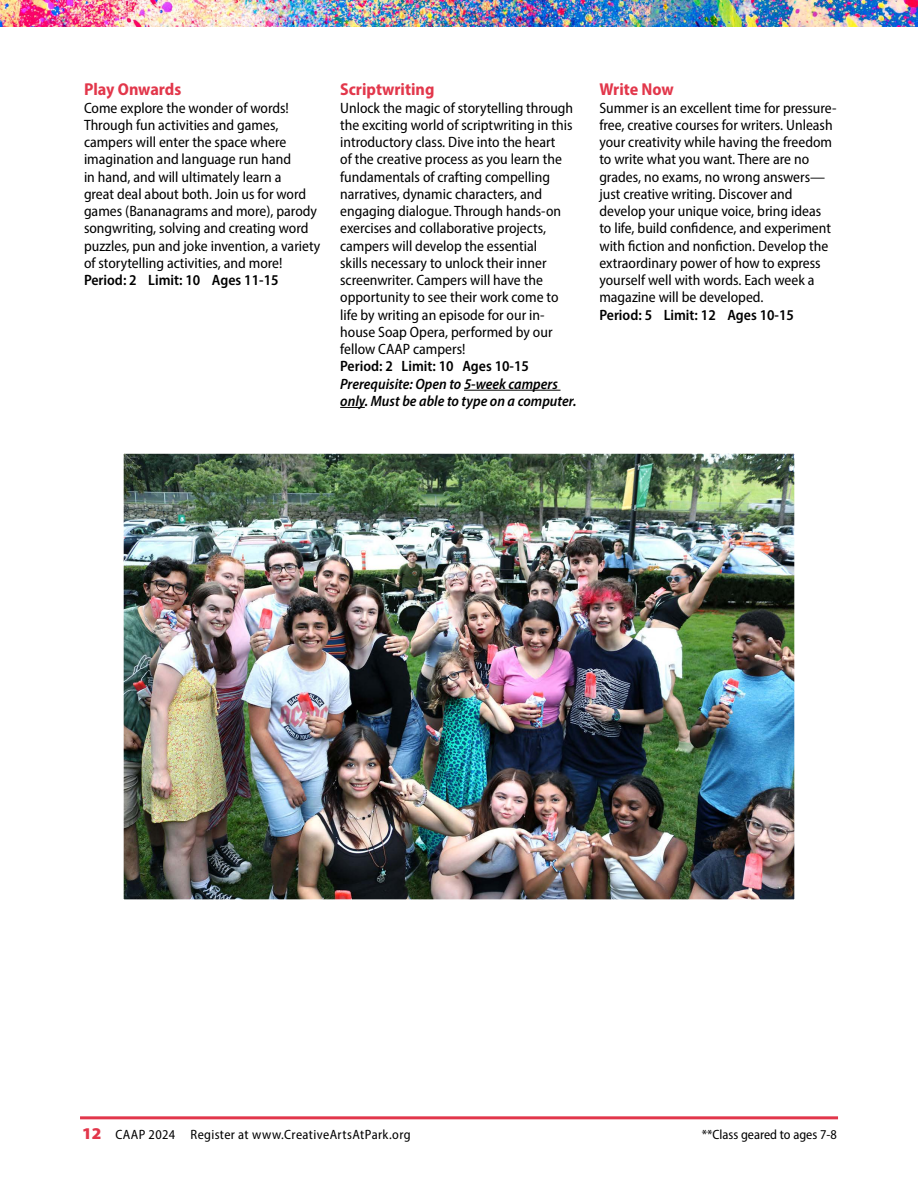
<style>
.page{position:relative;width:918px;height:1188px;background:#fff}
.page>*{position:absolute;margin:0;border:0;box-sizing:border-box;transform-origin:0 0}
.t1{font:700 semi-condensed 17.25px "Myriad Pro";color:#e2374b}
.t2{font:semi-condensed 15px/17.2px "Myriad Pro";color:#000}
.t3{font:600 semi-condensed 15px "Myriad Pro";color:#000}
.t4{font:italic 600 semi-condensed 15px/17.2px "Myriad Pro";color:#000}
.t5{font:semi-condensed 13.5px "Myriad Pro";letter-spacing:.025em;color:#000}
.t6{font:semi-condensed 13.5px "Myriad Pro";color:#000}
.s1{font-weight:900;font-size:16.5px;color:#e2374b}
</style>
<div class="page">
<hr style="left:80px;top:1116px;width:758px;height:3px;background:#e2374b">
<img style="left:0;top:0;width:918px;height:27px">
<hr style="left:464px;top:390px;width:97px;height:1px;background:#000">
<svg style="left:340px;top:407px;width:25px;height:1px"></svg>
<img style="left:124px;top:454px;width:670px;height:445px">
<div style="left:119px;top:449px;width:680px;height:455px;border:4px solid #fff"></div>
<p class="t1" style="left:84px;top:79px;width:99px">Play Onwards</p>
<p class="t2" style="left:84px;top:99px;width:238px">Come explore the wonder of words!<br>Through fun activities and games, campers will enter the space where imagination and language run hand<br>in hand, and will ultimately learn a<br>great deal about both. Join us for word games (Bananagrams and more), parody songwriting, solving and creating word puzzles, pun and joke invention, a variety of storytelling activities, and more!</p>
<p class="t3" style="left:84px;top:271px;width:196px">Period: 2 Limit: 10 Ages 11-15</p>
<p class="t1" style="left:340px;top:79px;width:96px">Scriptwriting</p>
<p class="t2" style="left:340px;top:99px;width:235px">Unlock the magic of storytelling through the exciting world of scriptwriting in this introductory class. Dive into the heart<br>of the creative process as you learn the fundamentals of crafting compelling narratives, dynamic characters, and engaging dialogue. Through hands-on exercises and collaborative projects, campers will develop the essential<br>skills necessary to unlock their inner screenwriter. Campers will have the opportunity to see their work come to life by writing an episode for our in&shy;house Soap Opera, performed by our fellow CAAP campers!</p>
<p class="t3" style="left:340px;top:357px;width:190px">Period: 2 Limit: 10 Ages 10-15</p>
<p class="t4" style="left:340px;top:375px;width:238px">Prerequisite: Open to 5-week campers only. Must be able to type on a computer.</p>
<p class="t1" style="left:599px;top:79px;width:76px">Write Now</p>
<p class="t2" style="left:599px;top:99px;width:239px">Summer is an excellent time for pressure&shy;free, creative courses for writers. Unleash your creativity while having the freedom to write what you want. There are no grades, no exams, no wrong answers— just creative writing. Discover and develop your unique voice, bring ideas to life, build confidence, and experiment with fiction and nonfiction. Develop the extraordinary power of how to express yourself well with words. Each week a magazine will be developed.</p>
<p class="t3" style="left:599px;top:305px;width:196px">Period: 5 Limit: 12 Ages 10-15</p>
<p class="t5" style="left:82px;top:1126px;width:330px"><span class="s1">12</span> CAAP 2024 Register at www.CreativeArtsAtPark.org</p>
<p class="t6" style="left:702px;top:1126px;width:137px">**Class geared to ages 7-8</p>
</div>
